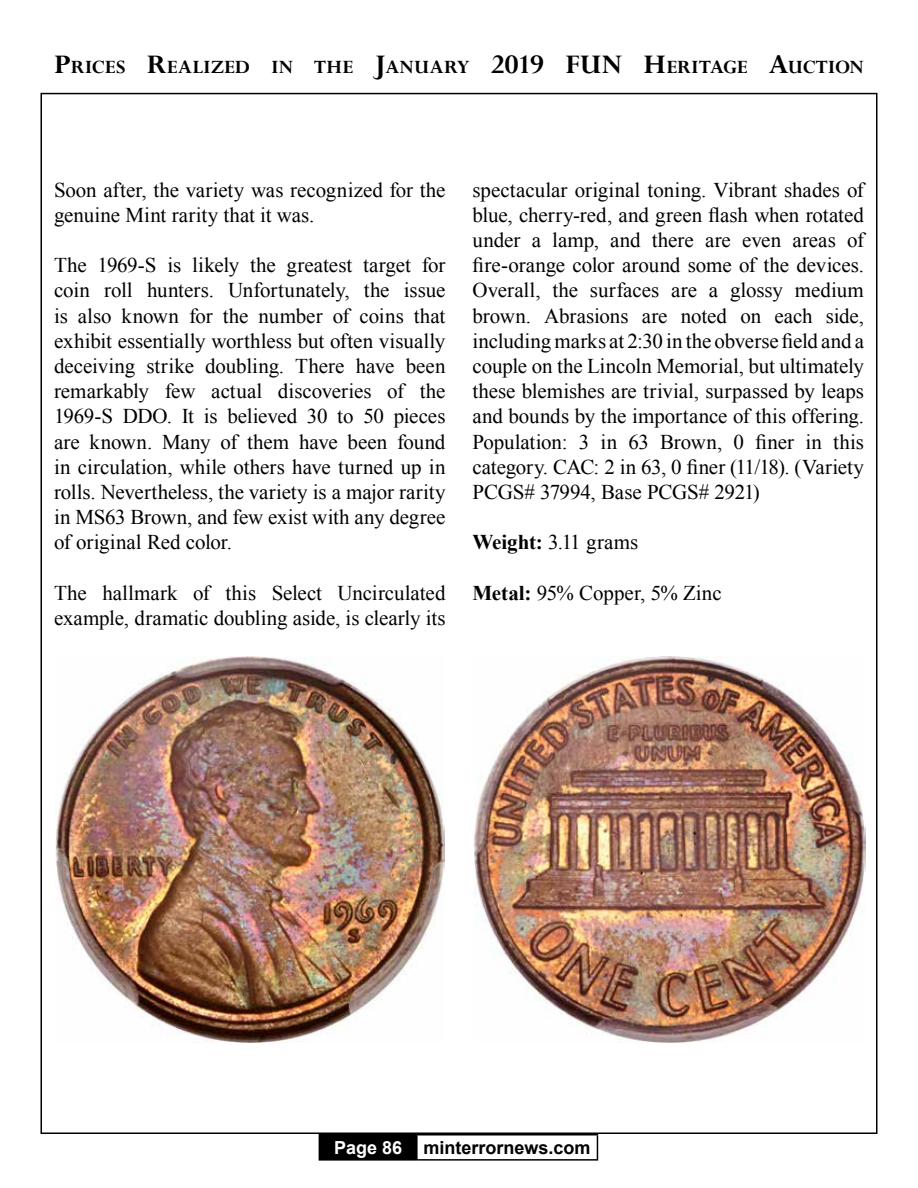
<style>
.page{position:relative;width:918px;height:1188px;background:#fff}
.page>*{position:absolute;margin:0;border:0;box-sizing:border-box;transform-origin:0 0}
.t1{font:21px/25.2px "Times New Roman";letter-spacing:-.005em;color:#000}
.t2{font:700 21px "Perpetua";letter-spacing:.01em;color:#000}
.t3{font:700 18px "Arial";color:#000}
.s1{font-size:30px}
.s2{font-weight:700}
.s3{color:#fff}
</style>
<div class="page">
<div style="left:319px;top:1135px;width:98px;height:25px;background:#000"></div>
<hr style="left:319px;top:1134px;width:98px;height:2px;background:#000">
<hr style="left:417px;top:1134px;width:181px;height:2px;background:#000">
<hr style="left:416px;top:1136px;width:2px;height:23px;background:#000">
<svg style="left:597px;top:1136px;width:1px;height:23px"></svg>
<hr style="left:319px;top:1159px;width:98px;height:2px;background:#000">
<hr style="left:417px;top:1159px;width:181px;height:2px;background:#000">
<img style="left:55px;top:656px;width:390px;height:387px">
<img style="left:473px;top:656px;width:392px;height:387px">
<p class="t2" style="left:54px;top:54px;width:531px"><span class="s1">P</span>RICES <span class="s1">R</span>EALIZED IN THE <span class="s1">J</span>ANUARY <span class="s1">2019 FUN</span></p>
<p class="t2" style="left:643px;top:54px;width:222px"><span class="s1">H</span>ERITAGE <span class="s1">A</span>UCTION</p>
<p class="t1" style="left:54px;top:177px;width:393px">Soon after, the variety was recognized for the genuine Mint rarity that it was.</p>
<p class="t1" style="left:54px;top:252px;width:393px;text-align:justify">The 1969-S is likely the greatest target for coin roll hunters. Unfortunately, the issue is also known for the number of coins that exhibit essentially worthless but often visually deceiving strike doubling. There have been remarkably few actual discoveries of the 1969-S DDO. It is believed 30 to 50 pieces are known. Many of them have been found in circulation, while others have turned up in rolls. Nevertheless, the variety is a major rarity in MS63 Brown, and few exist with any degree of original Red color.</p>
<p class="t1" style="left:54px;top:580px;width:393px">The hallmark of this Select Uncirculated example, dramatic doubling aside, is clearly its</p>
<p class="t1" style="left:473px;top:177px;width:393px;text-align:justify">spectacular original toning. Vibrant shades of blue, cherry-red, and green flash when rotated under a lamp, and there are even areas of fire-orange color around some of the devices.<br>Overall, the surfaces are a glossy medium brown. Abrasions are noted on each side, including marks at 2:30 in the obverse field and a couple on the Lincoln Memorial, but ultimately these blemishes are trivial, surpassed by leaps and bounds by the importance of this offering.<br>Population: 3 in 63 Brown, 0 finer in this category. CAC: 2 in 63, 0 finer (11/18). (Variety PCGS# 37994, Base PCGS# 2921)</p>
<p class="t1" style="left:473px;top:529px;width:167px"><span class="s2">Weight:</span> 3.11 grams</p>
<p class="t1" style="left:473px;top:580px;width:251px"><span class="s2">Metal:</span> 95% Copper, 5% Zinc</p>
<p class="t3" style="left:334px;top:1136px;width:258px"><span class="s3">Page 86</span> minterrornews.com</p>
</div>
